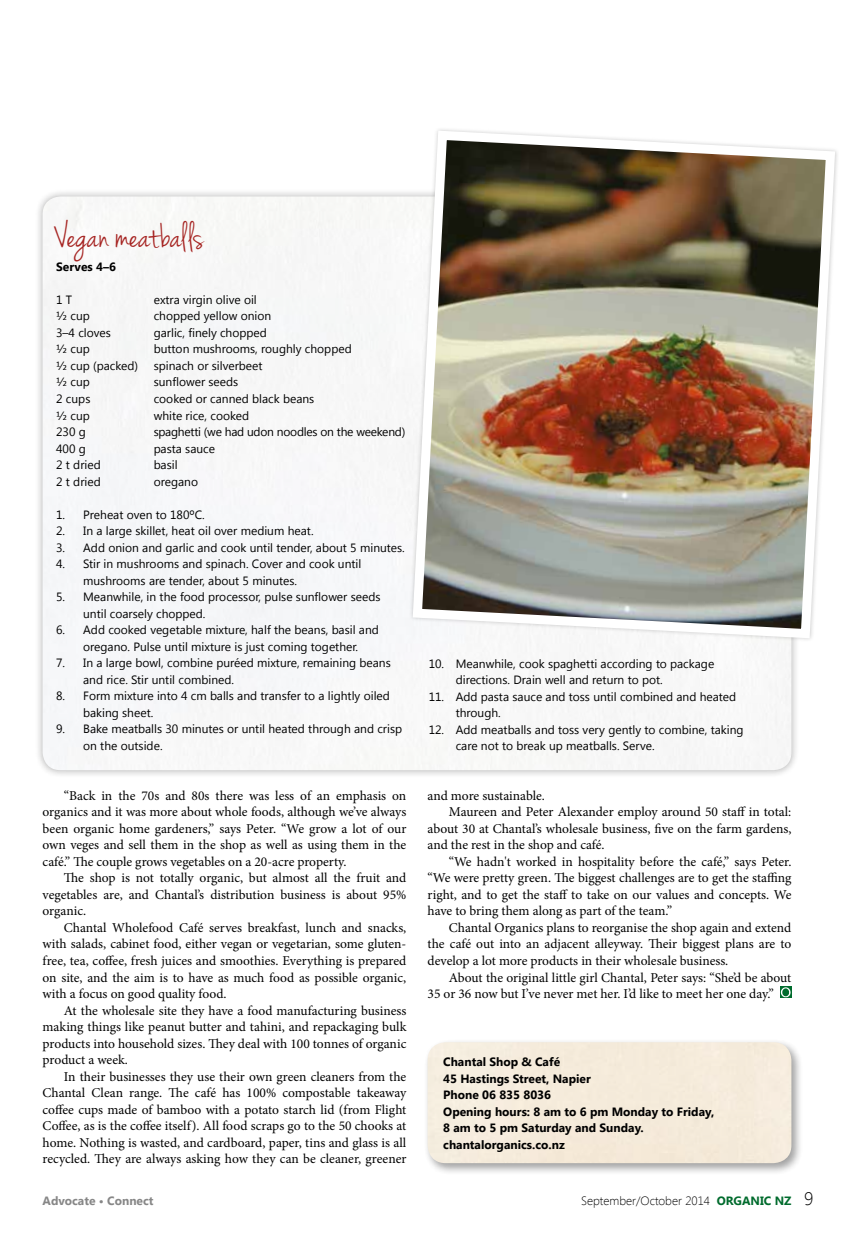
<style>
.page{position:relative;width:851px;height:1234px;background:#fff}
.page>*{position:absolute;margin:0;border:0;box-sizing:border-box;transform-origin:0 0}
.t1{font:37.5px "Jenna Sue";letter-spacing:.01em;color:#a62422}
.t2{font:13.5px/16.5px "Minion Pro";letter-spacing:-.005em;color:#000;text-align:justify}
.t3{font:12px/16.5px "Segoe UI";color:#000}
.t4{font:700 12px/16.5px "Segoe UI";color:#000}
.t5{font:12px "Segoe UI";letter-spacing:-.02em;color:#000}
.t6{font:300 12px "Segoe UI";color:#000}
.t7{font:700 12px "Segoe UI";color:#878787}
.s1{font-weight:700;color:#006b2d}
.s2{font-size:18px}
</style>
<div class="page">
<div style="left:423px;top:1037px;width:380px;height:138px;background:#000;opacity:.75"></div>
<div style="left:427px;top:1041px;width:364px;height:121px;background:#f5ebdb"></div>
<div style="left:34px;top:188px;width:765px;height:590px;background:#000;opacity:.75"></div>
<img style="left:43px;top:196px;width:748px;height:574px">
<img style="left:408px;top:129px;width:429px;height:514px">
<svg style="left:780px;top:986px;width:11px;height:11px"></svg>
<h1 class="t1" style="left:56px;top:214px;width:149px">Vegan meatballs</h1>
<p class="t4" style="left:56px;top:258px;width:61px">Serves 4–6</p>
<p class="t3" style="left:56px;top:291px;width:18px">1 T</p>
<p class="t3" style="left:154px;top:291px;width:105px">extra virgin olive oil</p>
<p class="t3" style="left:56px;top:307px;width:35px">½ cup</p>
<p class="t3" style="left:154px;top:307px;width:119px">chopped yellow onion</p>
<p class="t3" style="left:56px;top:324px;width:56px">3–4 cloves</p>
<p class="t3" style="left:154px;top:324px;width:115px">garlic, finely chopped</p>
<p class="t3" style="left:56px;top:340px;width:35px">½ cup</p>
<p class="t3" style="left:154px;top:340px;width:199px">button mushrooms, roughly chopped</p>
<p class="t3" style="left:56px;top:357px;width:83px">½ cup (packed)</p>
<p class="t3" style="left:154px;top:357px;width:110px">spinach or silverbeet</p>
<p class="t3" style="left:56px;top:373px;width:35px">½ cup</p>
<p class="t3" style="left:154px;top:373px;width:86px">sunflower seeds</p>
<p class="t3" style="left:56px;top:390px;width:36px">2 cups</p>
<p class="t3" style="left:154px;top:390px;width:162px">cooked or canned black beans</p>
<p class="t3" style="left:56px;top:406px;width:35px">½ cup</p>
<p class="t3" style="left:154px;top:406px;width:97px">white rice, cooked</p>
<p class="t3" style="left:56px;top:423px;width:31px">230 g</p>
<p class="t5" style="left:154px;top:423px;width:253px">spaghetti (we had udon noodles on the weekend)</p>
<p class="t3" style="left:56px;top:439px;width:31px">400 g</p>
<p class="t3" style="left:154px;top:439px;width:63px">pasta sauce</p>
<p class="t3" style="left:56px;top:456px;width:46px">2 t dried</p>
<p class="t3" style="left:154px;top:456px;width:25px">basil</p>
<p class="t3" style="left:56px;top:472px;width:46px">2 t dried</p>
<p class="t3" style="left:154px;top:472px;width:46px">oregano</p>
<p class="t3" style="left:56px;top:505px;width:150px">1. Preheat oven to 180ºC.</p>
<p class="t3" style="left:56px;top:522px;width:259px">2. In a large skillet, heat oil over medium heat.</p>
<p class="t3" style="left:56px;top:538px;width:350px">3. Add onion and garlic and cook until tender, about 5 minutes.</p>
<p class="t3" style="left:83px;top:555px;width:280px;text-indent:-27px">4. Stir in mushrooms and spinach. Cover and cook until mushrooms are tender, about 5 minutes.</p>
<p class="t3" style="left:83px;top:588px;width:299px;text-indent:-27px">5. Meanwhile, in the food processor, pulse sunflower seeds until coarsely chopped.</p>
<p class="t3" style="left:56px;top:621px;width:324px;text-align:center">6. Add cooked vegetable mixture, half the beans, basil and oregano. Pulse until mixture is just coming together.</p>
<p class="t3" style="left:83px;top:654px;width:309px;text-indent:-27px">7. In a large bowl, combine puréed mixture, remaining beans and rice. Stir until combined.</p>
<p class="t3" style="left:83px;top:687px;width:308px;text-indent:-27px">8. Form mixture into 4 cm balls and transfer to a lightly oiled baking sheet.</p>
<p class="t3" style="left:83px;top:720px;width:320px;text-indent:-27px">9. Bake meatballs 30 minutes or until heated through and crisp on the outside.</p>
<p class="t2" style="left:43px;top:787px;width:365px;text-indent:21px">“Back in the 70s and 80s there was less of an emphasis on organics and it was more about whole foods, although we’ve always been organic home gardeners,” says Peter. “We grow a lot of our own veges and sell them in the shop as well as using them in the café.” The couple grows vegetables on a 20-acre property.</p>
<p class="t2" style="left:43px;top:869px;width:365px;text-indent:21px">The shop is not totally organic, but almost all the fruit and vegetables are, and Chantal’s distribution business is about 95% organic.</p>
<p class="t2" style="left:43px;top:919px;width:365px;text-indent:21px">Chantal Wholefood Café serves breakfast, lunch and snacks, with salads, cabinet food, either vegan or vegetarian, some gluten&shy;free, tea, coffee, fresh juices and smoothies. Everything is prepared on site, and the aim is to have as much food as possible organic, with a focus on good quality food.</p>
<p class="t2" style="left:43px;top:1001px;width:365px;text-indent:21px">At the wholesale site they have a food manufacturing business making things like peanut butter and tahini, and repackaging bulk products into household sizes. They deal with 100 tonnes of organic product a week.</p>
<p class="t2" style="left:43px;top:1067px;width:365px;text-indent:21px">In their businesses they use their own green cleaners from the Chantal Clean range. The café has 100% compostable takeaway coffee cups made of bamboo with a potato starch lid (from Flight Coffee, as is the coffee itself). All food scraps go to the 50 chooks at home. Nothing is wasted, and cardboard, paper, tins and glass is all recycled. They are always asking how they can be cleaner, greener</p>
<p class="t3" style="left:455px;top:654px;width:260px;text-indent:-27px">10. Meanwhile, cook spaghetti according to package directions. Drain well and return to pot.</p>
<p class="t3" style="left:455px;top:687px;width:282px;text-indent:-27px">11. Add pasta sauce and toss until combined and heated through.</p>
<p class="t3" style="left:455px;top:720px;width:289px;text-indent:-27px">12. Add meatballs and toss very gently to combine, taking care not to break up meatballs. Serve.</p>
<p class="t2" style="left:427px;top:787px;width:119px">and more sustainable.</p>
<p class="t2" style="left:449px;top:803px;width:344px">Maureen and Peter Alexander employ around 50 staff in total:</p>
<p class="t2" style="left:427px;top:820px;width:365px">about 30 at Chantal’s wholesale business, five on the farm gardens,</p>
<p class="t2" style="left:427px;top:836px;width:178px">and the rest in the shop and café.</p>
<p class="t2" style="left:449px;top:853px;width:344px">“We hadn't worked in hospitality before the café,” says Peter.</p>
<p class="t2" style="left:427px;top:869px;width:365px">“We were pretty green. The biggest challenges are to get the staffing</p>
<p class="t2" style="left:427px;top:886px;width:365px">right, and to get the staff to take on our values and concepts. We</p>
<p class="t2" style="left:427px;top:902px;width:246px">have to bring them along as part of the team.”</p>
<p class="t2" style="left:449px;top:919px;width:344px">Chantal Organics plans to reorganise the shop again and extend</p>
<p class="t2" style="left:427px;top:935px;width:365px">the café out into an adjacent alleyway. Their biggest plans are to</p>
<p class="t2" style="left:427px;top:952px;width:302px">develop a lot more products in their wholesale business.</p>
<p class="t2" style="left:449px;top:968px;width:344px">About the original little girl Chantal, Peter says: “She’d be about</p>
<p class="t2" style="left:427px;top:985px;width:348px">35 or 36 now but I’ve never met her. I’d like to meet her one day.”</p>
<p class="t4" style="left:443px;top:1052px;width:272px">Chantal Shop &amp; Café<br>45 Hastings Street, Napier<br>Phone 06 835 8036<br>Opening hours: 8 am to 6 pm Monday to Friday,<br>8 am to 5 pm Saturday and Sunday. chantalorganics.co.nz</p>
<p class="t7" style="left:43px;top:1191px;width:112px">Advocate • Connect</p>
<p class="t6" style="left:581px;top:1192px;width:234px">September/October 2014 <span class="s1">ORGANIC NZ</span> <span class="s2">9</span></p>
</div>
